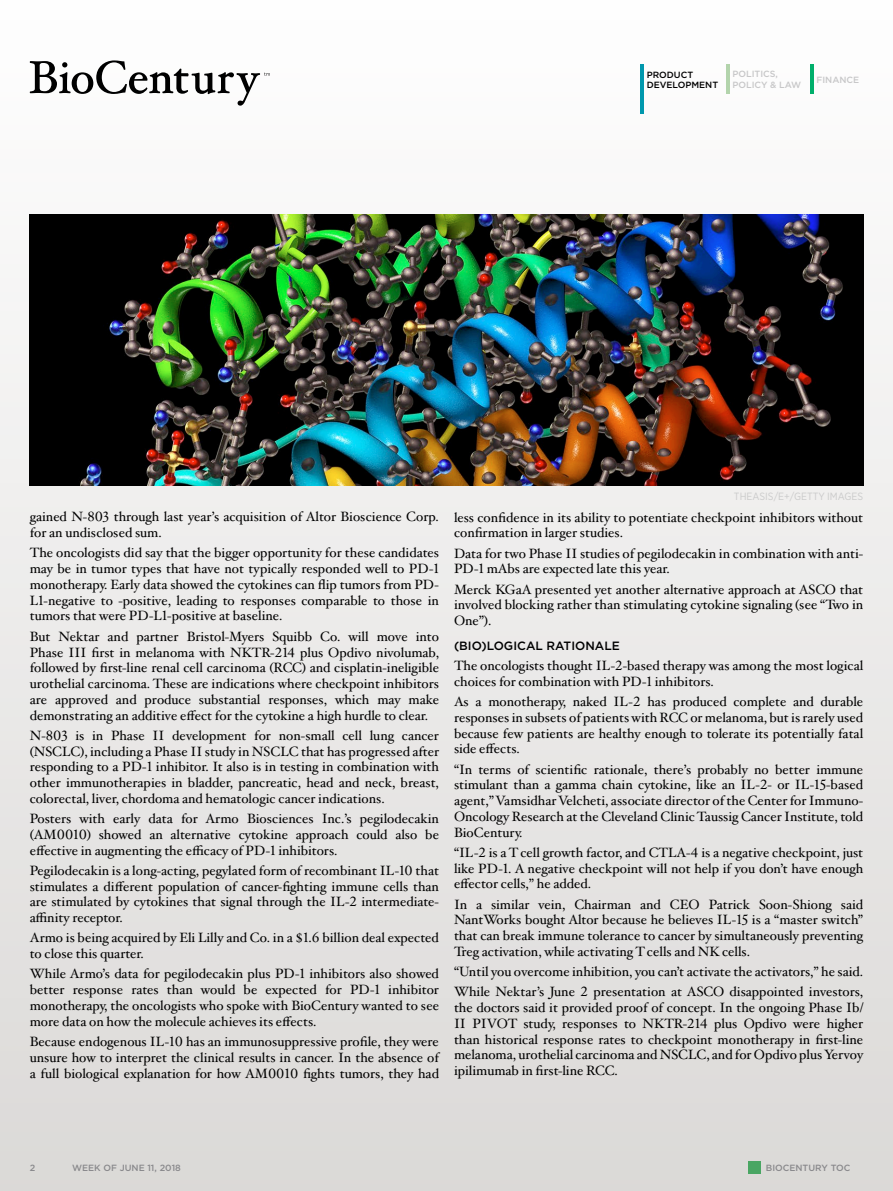
<style>
.page{position:relative;width:893px;height:1191px;background:#fff}
.page>*{position:absolute;margin:0;border:0;box-sizing:border-box;transform-origin:0 0}
.body_text{font:13.5px/15.8px "Hoefler Txt";color:#000;text-align:justify}
.subhead{font:500 12px "Gotham";color:#000}
.chart_body_text{font:10.5px "Gotham Narrow";color:#cbcbcb}
.t1{font:500 9px "Gotham";color:#89898c}
.menu_style-off{font:500 9px "Gotham";color:#c7c7c8}
.menu_style{font:500 9px "Gotham";color:#000}
</style>
<div class="page">
<div style="left:0;top:0;width:893px;height:1191px;background:linear-gradient(to bottom,#fefefe,#dbd9d7)"></div>
<hr style="left:810px;top:65px;width:3px;height:29px;background:#00af6b">
<hr style="left:726px;top:65px;width:3px;height:29px;background:#b3d4ac">
<svg style="left:30px;top:60px;width:240px;height:46px"></svg>
<div style="left:748px;top:1161px;width:13px;height:13px;background:#49a663"></div>
<hr style="left:640px;top:65px;width:3px;height:49px;background:#0098ad">
<img style="left:30px;top:215px;width:833px;height:270px">
<p class="menu_style" style="left:647px;top:68px;width:48px">PRODUCT</p>
<p class="menu_style" style="left:647px;top:79px;width:73px">DEVELOPMENT</p>
<p class="menu_style-off" style="left:732px;top:68px;width:47px">POLITICS,</p>
<p class="menu_style-off" style="left:732px;top:79px;width:70px">POLICY &amp; LAW</p>
<p class="menu_style-off" style="left:816px;top:74px;width:44px">FINANCE</p>
<p class="body_text" style="left:30px;top:508px;width:411px">gained N-803 through last year’s acquisition of Altor Bioscience Corp. for an undisclosed sum.</p>
<p class="body_text" style="left:30px;top:544px;width:411px">The oncologists did say that the bigger opportunity for these candidates may be in tumor types that have not typically responded well to PD-1 monotherapy. Early data showed the cytokines can flip tumors from PD-L1-negative to -positive, leading to responses comparable to those in tumors that were PD-L1-positive at baseline.</p>
<p class="body_text" style="left:30px;top:627px;width:411px">But Nektar and partner Bristol-Myers Squibb Co. will move into Phase III first in melanoma with NKTR-214 plus Opdivo nivolumab, followed by first-line renal cell carcinoma (RCC) and cisplatin-ineligible urothelial carcinoma. These are indications where checkpoint inhibitors are approved and produce substantial responses, which may make demonstrating an additive effect for the cytokine a high hurdle to clear.</p>
<p class="body_text" style="left:30px;top:727px;width:411px">N-803 is in Phase II development for non-small cell lung cancer (NSCLC), including a Phase II study in NSCLC that has progressed after responding to a PD-1 inhibitor. It also is in testing in combination with other immunotherapies in bladder, pancreatic, head and neck, breast, colorectal, liver, chordoma and hematologic cancer indications.</p>
<p class="body_text" style="left:30px;top:810px;width:411px">Posters with early data for Armo Biosciences Inc.’s pegilodecakin (AM0010) showed an alternative cytokine approach could also be effective in augmenting the efficacy of PD-1 inhibitors.</p>
<p class="body_text" style="left:30px;top:862px;width:411px">Pegilodecakin is a long-acting, pegylated form of recombinant IL-10 that stimulates a different population of cancer-fighting immune cells than are stimulated by cytokines that signal through the IL-2 intermediate&shy;affinity receptor.</p>
<p class="body_text" style="left:30px;top:929px;width:411px">Armo is being acquired by Eli Lilly and Co. in a $1.6 billion deal expected to close this quarter.</p>
<p class="body_text" style="left:30px;top:965px;width:411px">While Armo’s data for pegilodecakin plus PD-1 inhibitors also showed better response rates than would be expected for PD-1 inhibitor monotherapy, the oncologists who spoke with BioCentury wanted to see more data on how the molecule achieves its effects.</p>
<p class="body_text" style="left:30px;top:1033px;width:411px">Because endogenous IL-10 has an immunosuppressive profile, they were unsure how to interpret the clinical results in cancer. In the absence of a full biological explanation for how AM0010 fights tumors, they had</p>
<p class="chart_body_text" style="left:734px;top:489px;width:131px">THEASIS/E+/GETTY IMAGES</p>
<p class="body_text" style="left:454px;top:508px;width:411px">less confidence in its ability to potentiate checkpoint inhibitors without confirmation in larger studies.</p>
<p class="body_text" style="left:454px;top:544px;width:411px">Data for two Phase II studies of pegilodecakin in combination with anti-<br>PD-1 mAbs are expected late this year.</p>
<p class="body_text" style="left:454px;top:580px;width:411px">Merck KGaA presented yet another alternative approach at ASCO that involved blocking rather than stimulating cytokine signaling (see “Two in One”).</p>
<p class="subhead" style="left:454px;top:637px;width:167px">(BIO)LOGICAL RATIONALE</p>
<p class="body_text" style="left:454px;top:657px;width:411px">The oncologists thought IL-2-based therapy was among the most logical choices for combination with PD-1 inhibitors.</p>
<p class="body_text" style="left:454px;top:693px;width:411px">As a monotherapy, naked IL-2 has produced complete and durable responses in subsets of patients with RCC or melanoma, but is rarely used because few patients are healthy enough to tolerate its potentially fatal side effects.</p>
<p class="body_text" style="left:454px;top:760px;width:411px">“In terms of scientific rationale, there’s probably no better immune stimulant than a gamma chain cytokine, like an IL-2- or IL-15-based agent,” Vamsidhar Velcheti, associate director of the Center for Immuno-Oncology Research at the Cleveland Clinic Taussig Cancer Institute, told BioCentury.</p>
<p class="body_text" style="left:454px;top:844px;width:411px">“IL-2 is a T cell growth factor, and CTLA-4 is a negative checkpoint, just like PD-1. A negative checkpoint will not help if you don’t have enough effector cells,” he added.</p>
<p class="body_text" style="left:454px;top:895px;width:411px">In a similar vein, Chairman and CEO Patrick Soon-Shiong said NantWorks bought Altor because he believes IL-15 is a “master switch” that can break immune tolerance to cancer by simultaneously preventing Treg activation, while activating T cells and NK cells.</p>
<p class="body_text" style="left:454px;top:963px;width:411px">“Until you overcome inhibition, you can’t activate the activators,” he said.</p>
<p class="body_text" style="left:454px;top:983px;width:411px">While Nektar’s June 2 presentation at ASCO disappointed investors, the doctors said it provided proof of concept. In the ongoing Phase Ib/ II PIVOT study, responses to NKTR-214 plus Opdivo were higher than historical response rates to checkpoint monotherapy in first-line melanoma, urothelial carcinoma and NSCLC, and for Opdivo plus Yervoy ipilimumab in first-line RCC.</p>
<p class="t1" style="left:30px;top:1161px;width:7px">2</p>
<p class="t1" style="left:72px;top:1161px;width:60px">WEEK OF JUNE</p>
<p class="t1" style="left:147px;top:1161px;width:35px">11, 2018</p>
<p class="t1" style="left:766px;top:1162px;width:86px">BIOCENTURY TOC</p>
</div>
